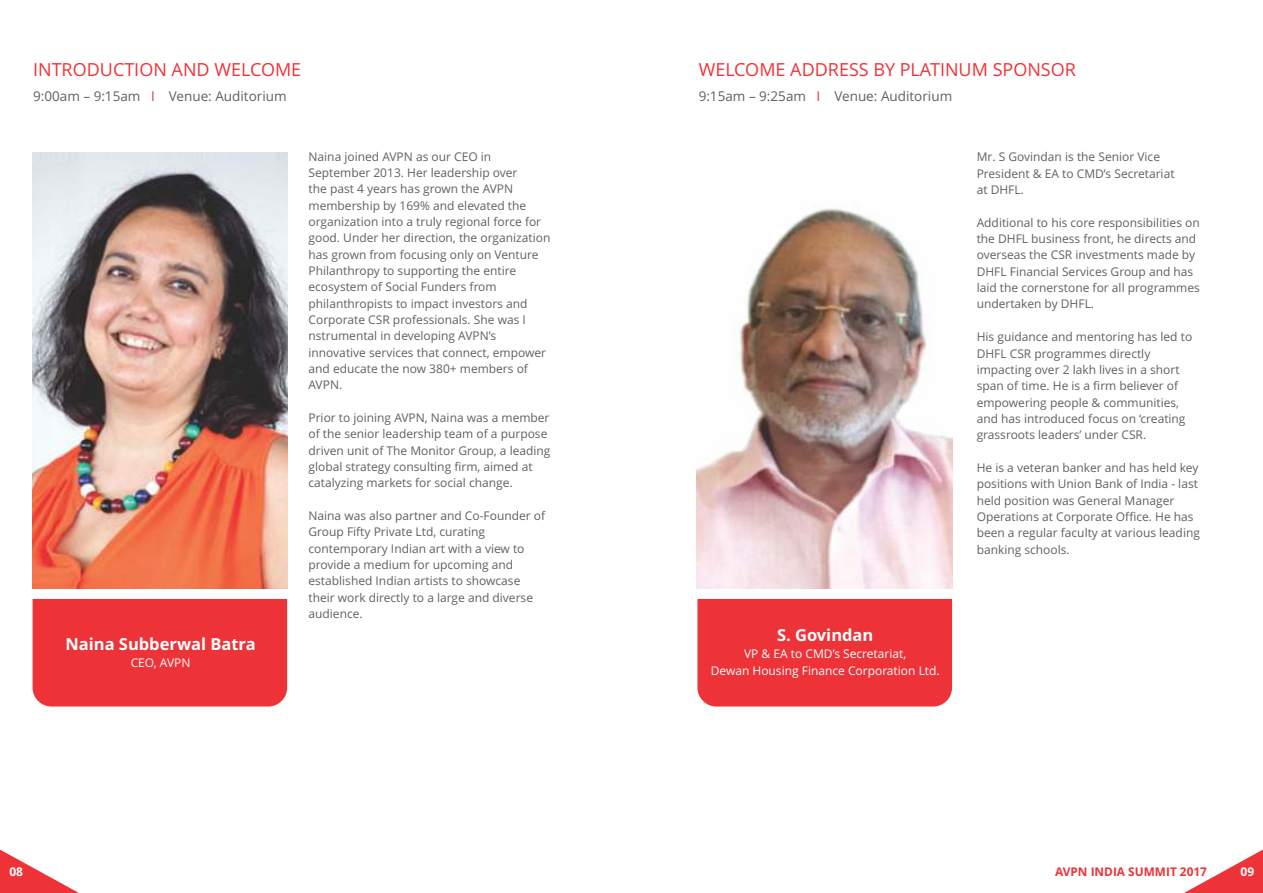
<style>
.page{position:relative;width:1263px;height:893px;background:#fff}
.page>*{position:absolute;margin:0;border:0;box-sizing:border-box;transform-origin:0 0}
.t1{font:18px "Open Sans";color:#ed3338}
.t2{font:700 16.5px "Open Sans";color:#fff}
.t3{font:13.5px "Open Sans";color:#616161}
.t4{font:12px/16.4px "Open Sans";color:#616161}
.t5{font:12px/16.4px "Open Sans";color:#fff;text-align:center}
.t6{font:700 12px "Open Sans";color:#ed3338}
.t7{font:700 12px "Open Sans";color:#fff}
.s1{color:#ed3338}
</style>
<div class="page">
<svg style="left:1184px;top:849px;width:79px;height:44px"></svg>
<svg style="left:0;top:849px;width:79px;height:44px"></svg>
<img style="left:32px;top:152px;width:256px;height:436px">
<div style="left:33px;top:599px;width:254px;height:108px;background:#ed3338"></div>
<img style="left:697px;top:208px;width:255px;height:380px">
<div style="left:697px;top:599px;width:255px;height:108px;background:#ed3338"></div>
<h1 class="t1" style="left:33px;top:62px;width:270px">INTRODUCTION AND WELCOME</h1>
<p class="t3" style="left:33px;top:90px;width:255px">9:00am – 9:15am <span class="s1">I</span> Venue: Auditorium</p>
<h2 class="t2" style="left:65px;top:637px;width:192px">Naina Subberwal Batra</h2>
<p class="t5" style="left:131px;top:656px;width:61px">CEO, AVPN</p>
<p class="t4" style="left:308px;top:149px;width:243px">Naina joined AVPN as our CEO in September 2013. Her leadership over<br>the past 4 years has grown the AVPN membership by 169% and elevated the organization into a truly regional force for good. Under her direction, the organization has grown from focusing only on Venture Philanthropy to supporting the entire ecosystem of Social Funders from philanthropists to impact investors and Corporate CSR professionals. She was I nstrumental in developing AVPN’s innovative services that connect, empower and educate the now 380+ members of AVPN.</p>
<p class="t4" style="left:308px;top:411px;width:243px">Prior to joining AVPN, Naina was a member of the senior leadership team of a purpose driven unit of The Monitor Group, a leading global strategy consulting firm, aimed at catalyzing markets for social change.</p>
<p class="t4" style="left:308px;top:509px;width:238px">Naina was also partner and Co-Founder of Group Fifty Private Ltd, curating contemporary Indian art with a view to provide a medium for upcoming and established Indian artists to showcase their work directly to a large and diverse audience.</p>
<h1 class="t1" style="left:699px;top:62px;width:379px">WELCOME ADDRESS BY PLATINUM SPONSOR</h1>
<p class="t3" style="left:699px;top:90px;width:255px">9:15am – 9:25am <span class="s1">I</span> Venue: Auditorium</p>
<h2 class="t2" style="left:777px;top:628px;width:98px">S. Govindan</h2>
<p class="t5" style="left:711px;top:647px;width:230px">VP &amp; EA to CMD’s Secretariat,<br>Dewan Housing Finance Corporation Ltd.</p>
<p class="t4" style="left:977px;top:150px;width:199px">Mr. S Govindan is the Senior Vice<br>President &amp; EA to CMD’s Secretariat at DHFL.</p>
<p class="t4" style="left:977px;top:215px;width:225px">Additional to his core responsibilities on the DHFL business front, he directs and overseas the CSR investments made by DHFL Financial Services Group and has laid the cornerstone for all programmes undertaken by DHFL.</p>
<p class="t4" style="left:977px;top:330px;width:217px">His guidance and mentoring has led to DHFL CSR programmes directly impacting over 2 lakh lives in a short span of time. He is a firm believer of empowering people &amp; communities, and has introduced focus on ‘creating grassroots leaders’ under CSR.</p>
<p class="t4" style="left:977px;top:461px;width:225px">He is a veteran banker and has held key positions with Union Bank of India - last held position was General Manager Operations at Corporate Office. He has been a regular faculty at various leading banking schools.</p>
<p class="t7" style="left:9px;top:866px;width:15px">08</p>
<p class="t6" style="left:1055px;top:866px;width:153px">AVPN INDIA SUMMIT 2017</p>
<p class="t7" style="left:1240px;top:866px;width:15px">09</p>
</div>
